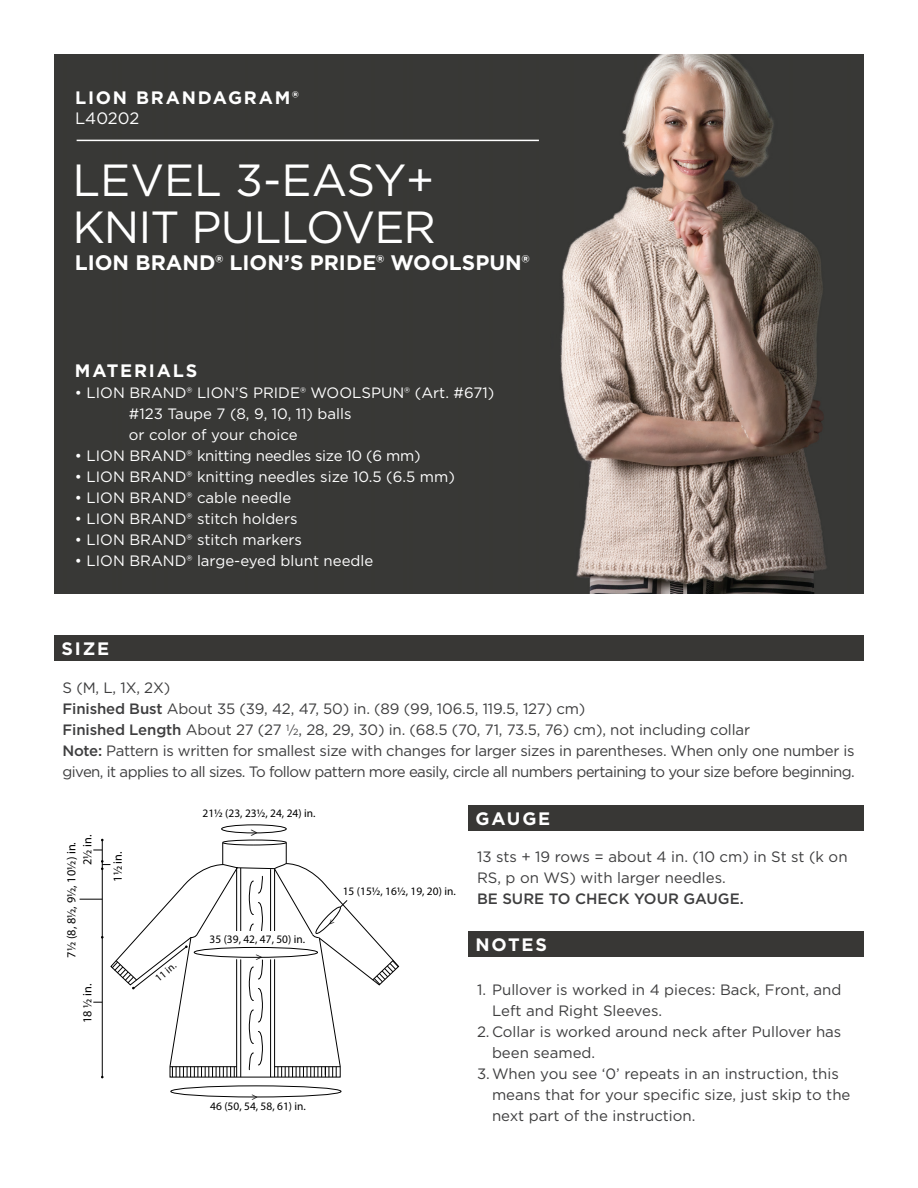
<style>
.page{position:relative;width:918px;height:1188px;background:#fff}
.page>*{position:absolute;margin:0;border:0;box-sizing:border-box;transform-origin:0 0}
.t1{font:45px/46.5px "Gotham";letter-spacing:-.02em;color:#fff}
.t2{font:700 21px "Gotham";color:#fff}
.t3{font:700 18px "Gotham";letter-spacing:.1em;color:#fff}
.t4{font:16.5px "Gotham";color:#fff}
.t5{font:15px/21px "Gotham";letter-spacing:-.01em;color:#3e3e3f}
.t6{font:15px/21px "Gotham";color:#fff}
.t7{font:15px/21px "Gotham";letter-spacing:-.04em;color:#3e3e3f}
.t8{font:15px "Gotham";letter-spacing:-.02em;color:#fff}
.t9{font:12.3px "Myriad Pro";color:#000}
.t10{font:11.4px "Myriad Pro";color:#000}
.t11{font:10.5px "Myriad Pro";color:#000}
.t12{font:10.5px "Myriad Pro";color:#000;scale:1.12 1}
.s1{font-weight:500}
.s2{font-size:12px}
.s3{font-size:9px}
</style>
<div class="page">
<img style="left:54px;top:54px;width:810px;height:540px">
<div style="left:54px;top:635px;width:810px;height:26px;background:#383735"></div>
<hr style="left:77px;top:140px;width:462px;height:1px;background:#fff">
<div style="left:170px;top:1085px;width:171px;height:12px;border:1px solid #000;border-radius:50%"></div>
<div style="left:221px;top:824px;width:66px;height:9px;border:1px solid #000;border-radius:50%"></div>
<div style="left:468px;top:805px;width:395px;height:26px;background:#383735"></div>
<div style="left:468px;top:932px;width:396px;height:25px;background:#383735"></div>
<svg style="left:80px;top:839px;width:320px;height:239px"></svg>
<p class="t3" style="left:75px;top:86px;width:225px">LION BRANDAGRAM®</p>
<p class="t4" style="left:75px;top:108px;width:66px">L40202</p>
<p class="t1" style="left:72px;top:156px;width:365px">LEVEL 3-EASY+<br>KNIT PULLOVER</p>
<p class="t2" style="left:75px;top:248px;width:456px">LION BRAND® LION’S PRIDE® WOOLSPUN®</p>
<p class="t3" style="left:75px;top:358px;width:124px">MATERIALS</p>
<p class="t6" style="left:75px;top:382px;width:421px">• LION BRAND® LION’S PRIDE® WOOLSPUN® (Art. #671)</p>
<p class="t6" style="left:129px;top:403px;width:224px">#123 Taupe 7 (8, 9, 10, 11) balls or color of your choice</p>
<p class="t8" style="left:75px;top:446px;width:347px">• LION BRAND® knitting needles size 10 (6 mm)</p>
<p class="t6" style="left:75px;top:466px;width:381px">• LION BRAND® knitting needles size 10.5 (6.5 mm)</p>
<p class="t6" style="left:75px;top:487px;width:218px">• LION BRAND® cable needle</p>
<p class="t6" style="left:75px;top:508px;width:224px">• LION BRAND® stitch holders</p>
<p class="t6" style="left:75px;top:529px;width:229px">• LION BRAND® stitch markers</p>
<p class="t6" style="left:75px;top:550px;width:300px">• LION BRAND® large-eyed blunt needle</p>
<p class="t3" style="left:62px;top:637px;width:49px">SIZE</p>
<p class="t5" style="left:63px;top:677px;width:109px">S (M, L, 1X, 2X)</p>
<p class="t5" style="left:63px;top:698px;width:524px"><span class="s1">Finished Bust</span> About 35 (39, 42, 47, 50) in. (89 (99, 106.5, 119.5, 127) cm)</p>
<p class="t5" style="left:63px;top:719px;width:689px"><span class="s1">Finished Length</span> About 27 (27 <sup>1</sup><span class="s2">/</span><span class="s3">2</span>, 28, 29, 30) in. (68.5 (70, 71, 73.5, 76) cm), not including collar</p>
<p class="t7" style="left:63px;top:740px;width:794px"><span class="s1">Note:</span> Pattern is written for smallest size with changes for larger sizes in parentheses. When only one number is given, it applies to all sizes. To follow pattern more easily, circle all numbers pertaining to your size before beginning.</p>
<p class="t9" style="left:80px;top:865px;width:32px;rotate:-90deg">2½ in.</p>
<p class="t9" style="left:64px;top:958px;width:117px;rotate:-90deg">7½ (8, 8½, 9½, 10½) in.</p>
<p class="t9" style="left:110px;top:882px;width:32px;rotate:-90deg">1½ in.</p>
<p class="t9" style="left:80px;top:1023px;width:41px;rotate:-90deg">18 ½ in.</p>
<p class="t10" style="left:203px;top:806px;width:114px">21½ (23, 23½, 24, 24) in.</p>
<p class="t9" style="left:251px;top:825px;width:9px">&gt;</p>
<p class="t11" style="left:153px;top:974px;width:25px;rotate:-40deg">11 in.</p>
<p class="t10" style="left:210px;top:932px;width:97px">35 (39, 42, 47, 50) in.</p>
<p class="t12" style="left:255px;top:950px;width:8px">&gt;</p>
<p class="t11" style="left:251px;top:1090px;width:8px">&gt;</p>
<p class="t10" style="left:210px;top:1100px;width:97px">46 (50, 54, 58, 61) in.</p>
<p class="t10" style="left:343px;top:884px;width:114px">15 (15½, 16½, 19, 20) in.</p>
<p class="t3" style="left:476px;top:807px;width:76px">GAUGE</p>
<p class="t5" style="left:477px;top:846px;width:372px">13 sts + 19 rows = about 4 in. (10 cm) in St st (k on<br>RS, p on WS) with larger needles.<br><span class="s1">BE SURE TO CHECK YOUR GAUGE.</span></p>
<p class="t3" style="left:476px;top:933px;width:73px">NOTES</p>
<p class="t5" style="left:492px;top:979px;width:351px;text-indent:-15px">1. Pullover is worked in 4 pieces: Back, Front, and<br>Left and Right Sleeves.</p>
<p class="t5" style="left:492px;top:1021px;width:351px;text-indent:-15px">2. Collar is worked around neck after Pullover has been seamed.</p>
<p class="t5" style="left:492px;top:1063px;width:360px;text-indent:-15px">3.When you see ‘0’ repeats in an instruction, this means that for your specific size, just skip to the next part of the instruction.</p>
</div>
